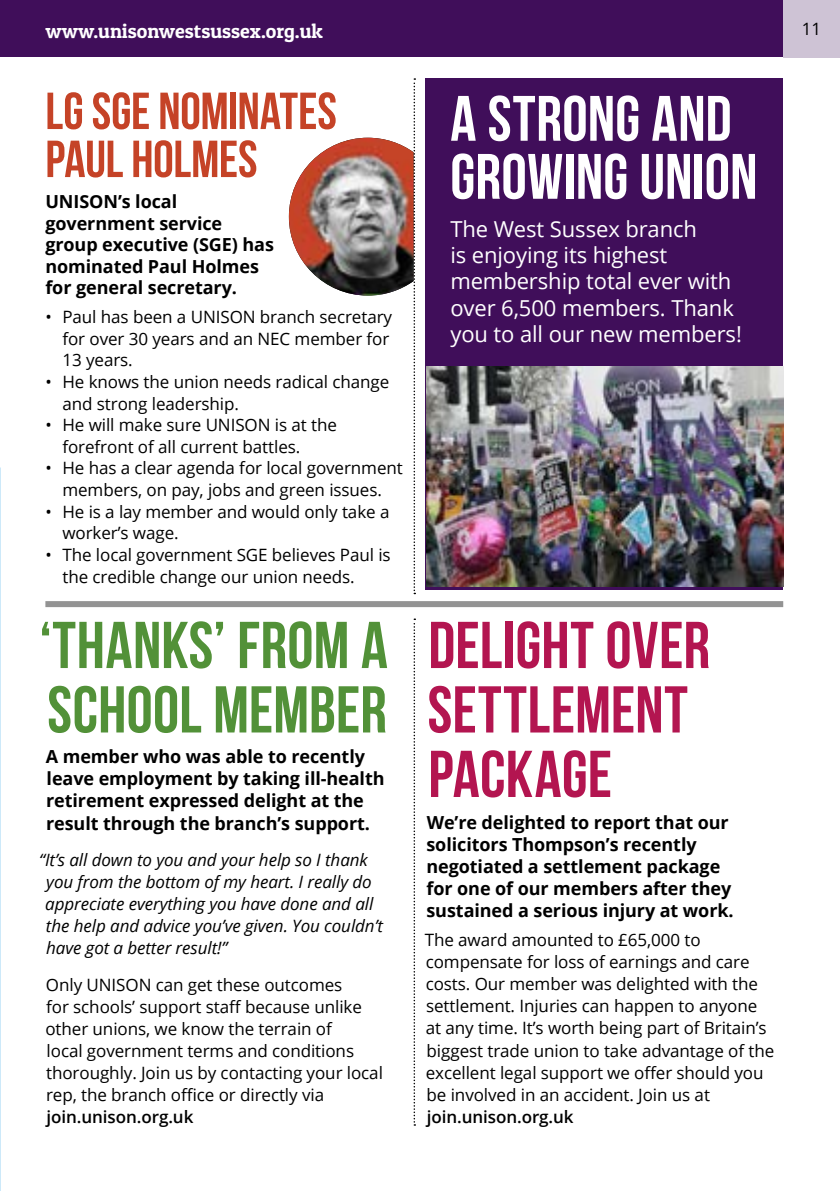
<style>
.page{position:relative;width:840px;height:1191px;background:#fff}
.page>*{position:absolute;margin:0;border:0;box-sizing:border-box;transform-origin:0 0}
.Heading__BEBAS{font:700 66px/64.4px "Bebas Neue";letter-spacing:.005em;color:#b31550}
.Heading__BEBAS-2{font:700 66px/64.4px "Bebas Neue";color:#529138}
.Heading__BEBAS-3{font:700 64px/58px "Bebas Neue";color:#fff}
.Heading__BEBAS-4{font:700 52px/48px "Bebas Neue";letter-spacing:-.005em;color:#c54327}
.Main_body_text{font:22px/26.4px "Open Sans";letter-spacing:-.005em;color:#fff}
.t1{font:20px "Patua One";color:#fff}
.Introduction_paragra{font:700 18px/22px "Open Sans";letter-spacing:-.005em;color:#000}
.Main_body_text-2{font:17px/22px "Open Sans";letter-spacing:-.005em;color:#000}
.Main_body_text-3{font:italic 17px/22px "Open Sans";letter-spacing:-.005em;color:#000}
.s1{font-weight:600}
</style>
<div class="page">
<hr style="left:0;top:467px;width:1px;height:724px;background:#9a84a9">
<div style="left:0;top:0;width:782px;height:57px;background:#400e5a"></div>
<div style="left:782px;top:0;width:57px;height:57px;background:#cec3d5"></div>
<svg style="left:413px;top:618px;width:2px;height:507px"></svg>
<div style="left:425px;top:78px;width:357px;height:511px;background:#400e5a"></div>
<img style="left:426px;top:366px;width:356px;height:221px">
<div style="left:45px;top:601px;width:737px;height:6px;background:#939393"></div>
<svg style="left:289px;top:78px;width:126px;height:516px"></svg>
<p class="t1" style="left:45px;top:19px;width:279px">www.unisonwestsussex.org.uk</p>
<p class="Main_body_text-2" style="left:801px;top:17px;width:21px">11</p>
<p class="Heading__BEBAS-4" style="left:45px;top:86px;width:293px">LG SGE NOMINATES<br>PAUL HOLMES</p>
<p class="Introduction_paragra" style="left:45px;top:190px;width:230px">UNISON’s local government service group executive (SGE) has nominated Paul Holmes for general secretary.</p>
<p class="Main_body_text-2" style="left:62px;top:306px;width:331px;text-indent:-17px">• Paul has been a UNISON branch secretary for over 30 years and an NEC member for<br>13 years.</p>
<p class="Main_body_text-2" style="left:62px;top:370px;width:328px;text-indent:-17px">• He knows the union needs radical change and strong leadership.</p>
<p class="Main_body_text-2" style="left:62px;top:414px;width:276px;text-indent:-17px">• He will make sure UNISON is at the forefront of all current battles.</p>
<p class="Main_body_text-2" style="left:45px;top:457px;width:359px;text-align:center">• He has a clear agenda for local government members, on pay, jobs and green issues.</p>
<p class="Main_body_text-2" style="left:62px;top:500px;width:328px;text-indent:-17px">• He is a lay member and would only take a worker’s wage.</p>
<p class="Main_body_text-2" style="left:62px;top:543px;width:329px;text-indent:-17px">• The local government SGE believes Paul is the credible change our union needs.</p>
<p class="Heading__BEBAS-2" style="left:39px;top:612px;width:350px">‘THANKS’ FROM A<br>SCHOOL MEMBER</p>
<p class="Introduction_paragra" style="left:46px;top:745px;width:340px">A member who was able to recently leave employment by taking ill-health retirement expressed delight at the result through the branch’s support.</p>
<p class="Main_body_text-3" style="left:45px;top:848px;width:339px;text-indent:-6px">“It’s all down to you and your help so I thank you from the bottom of my heart. I really do appreciate everything you have done and all the help and advice you’ve given. You couldn’t have got a better result!”</p>
<p class="Main_body_text-2" style="left:45px;top:973px;width:339px">Only UNISON can get these outcomes<br>for schools’ support staff because unlike other unions, we know the terrain of<br>local government terms and conditions thoroughly. Join us by contacting your local rep, the branch office or directly via <span class="s1">join.unison.org.uk</span></p>
<p class="Heading__BEBAS-3" style="left:450px;top:89px;width:308px">A STRONG AND<br>GROWING UNION</p>
<p class="Main_body_text" style="left:450px;top:215px;width:293px">The West Sussex branch<br>is enjoying its highest membership total ever with over 6,500 members. Thank you to all our new members!</p>
<p class="Heading__BEBAS" style="left:427px;top:612px;width:284px">DELIGHT OVER<br>SETTLEMENT<br>PACKAGE</p>
<p class="Introduction_paragra" style="left:426px;top:810px;width:308px">We’re delighted to report that our solicitors Thompson’s recently negotiated a settlement package for one of our members after they sustained a serious injury at work.</p>
<p class="Main_body_text-2" style="left:424px;top:928px;width:351px">The award amounted to £65,000 to compensate for loss of earnings and care costs. Our member was delighted with the settlement. Injuries can happen to anyone at any time. It’s worth being part of Britain’s biggest trade union to take advantage of the excellent legal support we offer should you be involved in an accident. Join us at <span class="s1">join.unison.org.uk</span></p>
</div>
